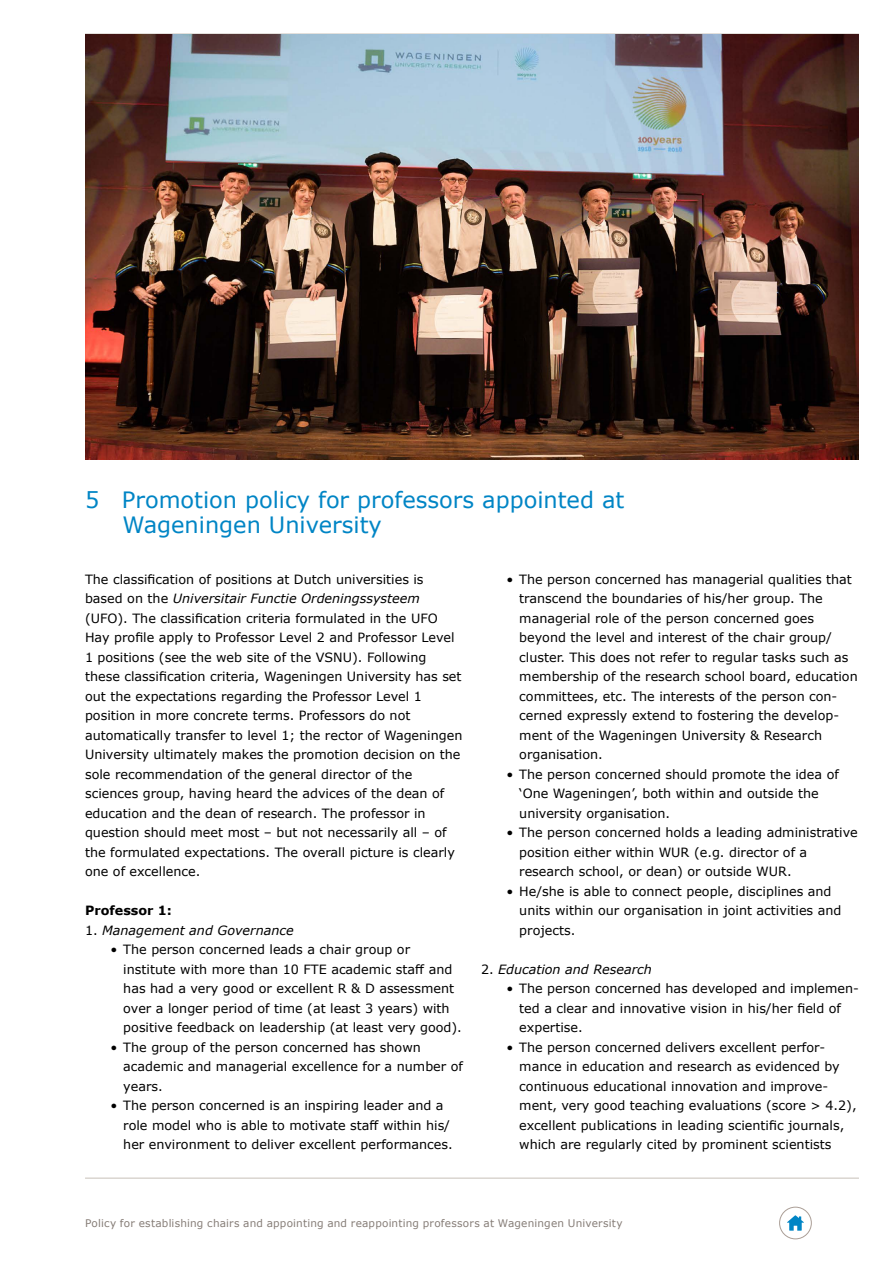
<style>
.page{position:relative;width:893px;height:1263px;background:#fff}
.page>*{position:absolute;margin:0;border:0;box-sizing:border-box;transform-origin:0 0}
.Kop__15_pt_met_lijn{font:22.5px/25.5px "Verdana";color:#0085c5}
._21_W_Platte_tekst_8{font:12.75px/19.5px "Verdana";color:#000}
.t1{font:italic 12.75px "Verdana";color:#000}
._21_W_Platte_tekst_8-2{font:700 12.75px "Verdana";color:#000}
.t2{font:10.5px "Verdana";letter-spacing:.015em;color:#867d77}
.s1{font-style:italic}
.s2{font-style:normal}
</style>
<div class="page">
<hr style="left:85px;top:1177px;width:774px;height:2px;background:#dad5d0">
<hr style="left:85px;top:33px;width:774px;height:2px;background:#dad5d0">
<img style="left:85px;top:34px;width:774px;height:425px">
<svg style="left:787px;top:1215px;width:17px;height:16px"></svg>
<div style="left:779px;top:1207px;width:33px;height:32px;border:1px solid #aa9e96;border-radius:50%"></div>
<h1 class="Kop__15_pt_met_lijn" style="left:123px;top:487px;width:503px;text-indent:-38px">5 Promotion policy for professors appointed at<br>Wageningen University</h1>
<p class="_21_W_Platte_tekst_8" style="left:85px;top:569px;width:379px">The classification of positions at Dutch universities is based on the <span class="s1">Universitair Functie Ordeningssysteem </span>(UFO). The classification criteria formulated in the UFO Hay profile apply to Professor Level 2 and Professor Level 1 positions (see the web site of the VSNU). Following these classification criteria, Wageningen University has set out the expectations regarding the Professor Level 1 position in more concrete terms. Professors do not automatically transfer to level 1; the rector of Wageningen University ultimately makes the promotion decision on the sole recommendation of the general director of the sciences group, having heard the advices of the dean of education and the dean of research. The professor in question should meet most – but not necessarily all – of the formulated expectations. The overall picture is clearly one of excellence.</p>
<p class="_21_W_Platte_tekst_8-2" style="left:85px;top:901px;width:89px">Professor 1:</p>
<p class="t1" style="left:85px;top:921px;width:210px"><span class="s2">1.</span> Management and Governance</p>
<p class="_21_W_Platte_tekst_8" style="left:123px;top:940px;width:340px;text-indent:-13px">• The person concerned leads a chair group or institute with more than 10 FTE academic staff and has had a very good or excellent R &amp; D assessment over a longer period of time (at least 3 years) with positive feedback on leadership (at least very good).</p>
<p class="_21_W_Platte_tekst_8" style="left:123px;top:1037px;width:341px;text-indent:-13px">• The group of the person concerned has shown academic and managerial excellence for a number of years.</p>
<p class="_21_W_Platte_tekst_8" style="left:123px;top:1096px;width:331px;text-indent:-13px">• The person concerned is an inspiring leader and a role model who is able to motivate staff within his/ her environment to deliver excellent performances.</p>
<p class="_21_W_Platte_tekst_8" style="left:519px;top:569px;width:340px;text-indent:-13px">• The person concerned has managerial qualities that transcend the boundaries of his/her group. The managerial role of the person concerned goes beyond the level and interest of the chair group/ cluster. This does not refer to regular tasks such as membership of the research school board, education committees, etc. The interests of the person con&shy;cerned expressly extend to fostering the develop&shy;ment of the Wageningen University &amp; Research organisation.</p>
<p class="_21_W_Platte_tekst_8" style="left:519px;top:764px;width:321px;text-indent:-13px">• The person concerned should promote the idea of ‘One Wageningen’, both within and outside the university organisation.</p>
<p class="_21_W_Platte_tekst_8" style="left:519px;top:823px;width:340px;text-indent:-13px">• The person concerned holds a leading administrative position either within WUR (e.g. director of a research school, or dean) or outside WUR.</p>
<p class="_21_W_Platte_tekst_8" style="left:519px;top:881px;width:324px;text-indent:-13px">• He/she is able to connect people, disciplines and units within our organisation in joint activities and projects.</p>
<p class="t1" style="left:481px;top:960px;width:172px"><span class="s2">2.</span> Education and Research</p>
<p class="_21_W_Platte_tekst_8" style="left:519px;top:979px;width:341px;text-indent:-13px">• The person concerned has developed and implemen&shy;ted a clear and innovative vision in his/her field of expertise.</p>
<p class="_21_W_Platte_tekst_8" style="left:519px;top:1037px;width:339px;text-indent:-13px">• The person concerned delivers excellent perfor&shy;mance in education and research as evidenced by continuous educational innovation and improve&shy;ment, very good teaching evaluations (score &gt; 4.2), excellent publications in leading scientific journals, which are regularly cited by prominent scientists</p>
<p class="t2" style="left:85px;top:1216px;width:539px">Policy for establishing chairs and appointing and reappointing professors at Wageningen University</p>
</div>
